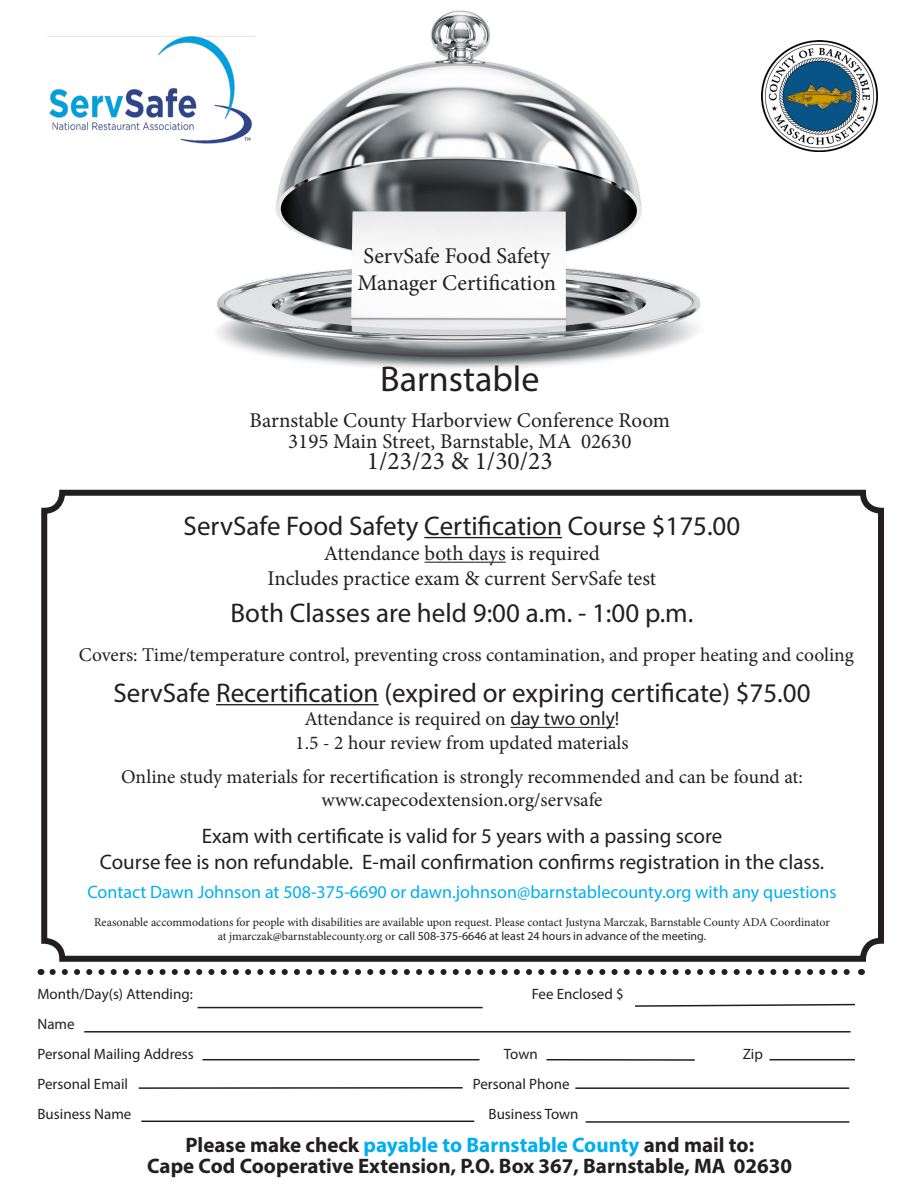
<style>
.page{position:relative;width:918px;height:1188px;background:#fff}
.page>*{position:absolute;margin:0;border:0;box-sizing:border-box;transform-origin:0 0}
.t1{font:36px "Myriad Pro";color:#231f20}
.t2{font:27px "Myriad Pro";color:#231f20}
.t3{font:25.5px "Minion Pro";color:#231f20}
.t4{font:22.5px "Minion Pro";color:#231f20}
.t5{font:21px "Minion Pro";color:#231f20}
.t6{font:21px "Myriad Pro";color:#231f20}
.t7{font:700 21px "Myriad Pro";color:#231f20}
.t8{font:19.5px "Minion Pro";letter-spacing:-.005em;color:#231f20}
.t9{font:18px "Myriad Pro";color:#00aeef}
.t10{font:15px "Myriad Pro";color:#231f20}
.t11{font:12px "Minion Pro";color:#231f20}
.t12{font:12px "Myriad Pro";color:#231f20}
.s1{font-family:"Myriad Pro"}
.s2{font-family:"Minion Pro"}
.s3{color:#00aeef}
</style>
<div class="page">
<hr style="left:424px;top:537px;width:138px;height:1px;background:#231f20">
<hr style="left:425px;top:562px;width:81px;height:1px;background:#231f20">
<hr style="left:216px;top:704px;width:163px;height:1px;background:#231f20">
<hr style="left:510px;top:727px;width:105px;height:1px;background:#231f20">
<div style="left:41px;top:490px;width:843px;height:472px;border:6px solid #231f20;border-radius:18px"></div>
<svg style="left:53px;top:969px;width:797px;height:6px"></svg>
<hr style="left:84px;top:1031px;width:767px;height:2px;background:#231f20">
<hr style="left:202px;top:1059px;width:278px;height:1px;background:#231f20">
<hr style="left:546px;top:1059px;width:149px;height:2px;background:#231f20">
<hr style="left:770px;top:1059px;width:85px;height:1px;background:#231f20">
<hr style="left:141px;top:1121px;width:333px;height:1px;background:#231f20">
<hr style="left:586px;top:1121px;width:263px;height:2px;background:#231f20">
<hr style="left:139px;top:1087px;width:324px;height:2px;background:#231f20">
<hr style="left:575px;top:1087px;width:274px;height:2px;background:#231f20">
<hr style="left:198px;top:1007px;width:285px;height:1px;background:#231f20">
<svg style="left:635px;top:1003px;width:220px;height:4px"></svg>
<img style="left:217px;top:10px;width:484px;height:359px">
<img style="left:47px;top:36px;width:208px;height:108px">
<img style="left:761px;top:41px;width:116px;height:111px">
<p class="t4" style="left:363px;top:240px;width:188px">ServSafe Food Safety</p>
<p class="t4" style="left:357px;top:267px;width:200px">Manager Certification</p>
<p class="t1" style="left:380px;top:357px;width:161px">Barnstable</p>
<p class="t5" style="left:250px;top:406px;width:422px">Barnstable County Harborview Conference Room</p>
<p class="t5" style="left:288px;top:427px;width:345px">3195 Main Street, Barnstable, MA 02630</p>
<p class="t3" style="left:367px;top:444px;width:187px">1/23/23 &amp; 1/30/23</p>
<p class="t2" style="left:184px;top:509px;width:558px">ServSafe Food Safety Certification Course $175.00</p>
<p class="t5" style="left:324px;top:539px;width:278px">Attendance both days is required</p>
<p class="t5" style="left:268px;top:565px;width:390px">Includes practice exam &amp; current ServSafe test</p>
<p class="t2" style="left:231px;top:597px;width:464px">Both Classes are held 9:00 a.m. - 1:00 p.m.</p>
<p class="t8" style="left:79px;top:641px;width:777px">Covers: Time/temperature control, preventing cross contamination, and proper heating and cooling</p>
<p class="t2" style="left:113px;top:676px;width:699px">ServSafe Recertification (expired or expiring certificate) $75.00</p>
<p class="t8" style="left:305px;top:706px;width:316px">Attendance is required on <span class="s1">day two only!</span></p>
<p class="t8" style="left:295px;top:730px;width:335px">1.5 - 2 hour review from updated materials</p>
<p class="t8" style="left:121px;top:763px;width:683px">Online study materials for recertification is strongly recommended and can be found at:</p>
<p class="t8" style="left:321px;top:787px;width:283px">www.capecodextension.org/servsafe</p>
<p class="t6" style="left:202px;top:823px;width:522px">Exam with certificate is valid for 5 years with a passing score</p>
<p class="t6" style="left:100px;top:849px;width:726px">Course fee is non refundable. E-mail confirmation confirms registration in the class.</p>
<p class="t9" style="left:87px;top:880px;width:751px">Contact Dawn Johnson at 508-375-6690 or dawn.johnson@barnstablecounty.org with any questions</p>
<p class="t11" style="left:94px;top:914px;width:737px">Reasonable accommodations for people with disabilities are available upon request. Please contact Justyna Marczak, Barnstable County ADA Coordinator</p>
<p class="t12" style="left:218px;top:928px;width:490px"><span class="s2">at jmarczak@barnstablecounty.org or</span> call 508-375-6646 at least 24 hours in advance of the meeting.</p>
<p class="t10" style="left:37px;top:985px;width:157px">Month/Day(s) Attending:</p>
<p class="t10" style="left:532px;top:985px;width:94px">Fee Enclosed $</p>
<p class="t10" style="left:37px;top:1015px;width:39px">Name</p>
<p class="t10" style="left:37px;top:1045px;width:158px">Personal Mailing Address</p>
<p class="t10" style="left:504px;top:1045px;width:35px">Town</p>
<p class="t10" style="left:743px;top:1045px;width:22px">Zip</p>
<p class="t10" style="left:37px;top:1075px;width:92px">Personal Email</p>
<p class="t10" style="left:473px;top:1075px;width:98px">Personal Phone</p>
<p class="t10" style="left:37px;top:1105px;width:95px">Business Name</p>
<p class="t10" style="left:489px;top:1105px;width:92px">Business Town</p>
<p class="t7" style="left:185px;top:1131px;width:570px">Please make check <span class="s3">payable to Barnstable County</span> and mail to:</p>
<p class="t7" style="left:147px;top:1152px;width:646px">Cape Cod Cooperative Extension, P.O. Box 367, Barnstable, MA 02630</p>
</div>
